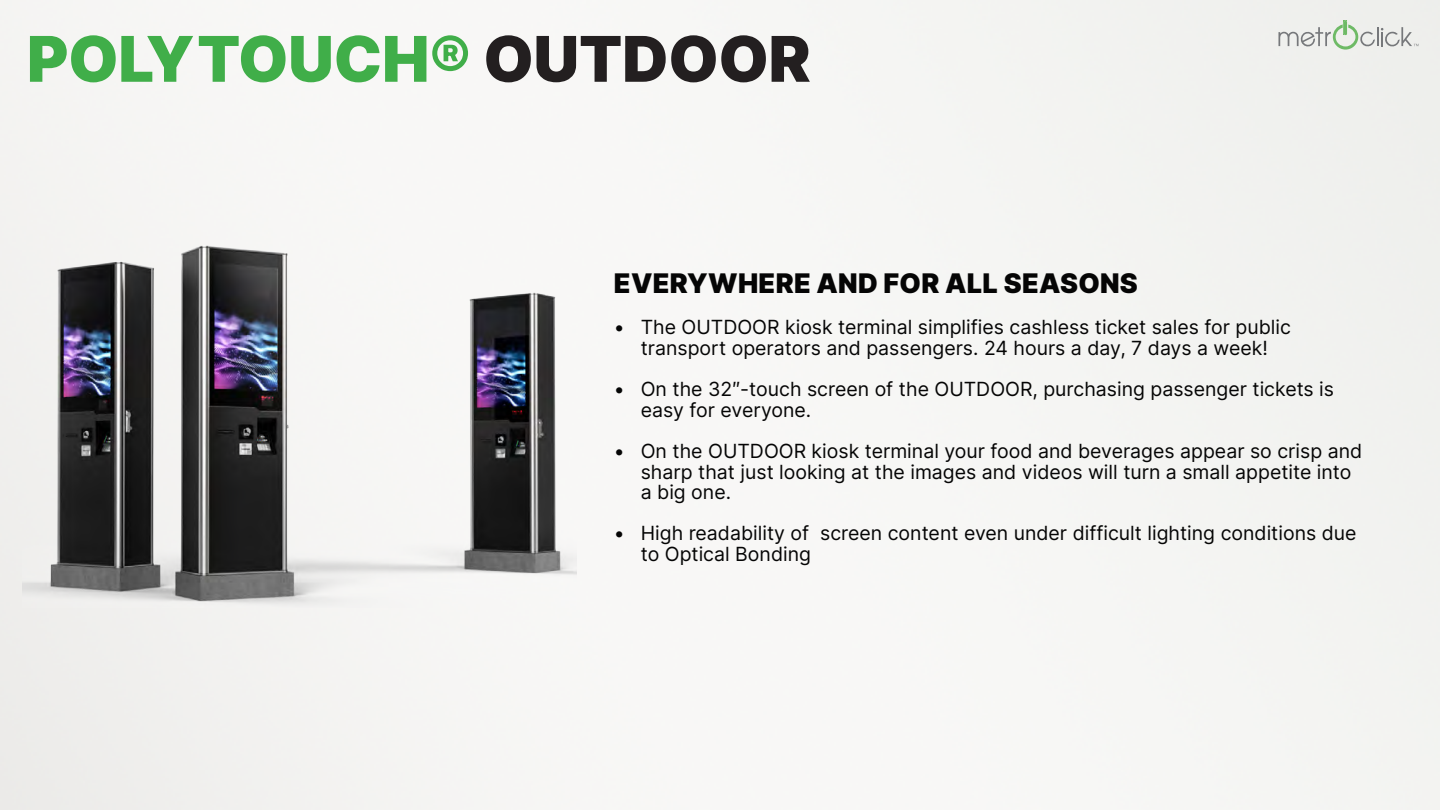
<style>
.page{position:relative;width:1440px;height:810px;background:#f6f5f4}
.page>*{position:absolute;margin:0;border:0;box-sizing:border-box;transform-origin:0 0}
.t1{font:900 63px "Inter";color:#40ae49}
.t2{font:900 27px "Inter";letter-spacing:.01em;color:#050505}
.t3{font:19.5px/20.5px "Inter";color:#050505}
.s1{color:#231f20}
</style>
<div class="page">
<hr style="left:1344px;top:21px;width:3px;height:14px;background:#6eba66;border-radius:2px">
<svg style="left:1278px;top:25px;width:140px;height:25px;background:#d4dad3"></svg>
<img style="left:23px;top:215px;width:554px;height:393px">
<p class="t1" style="left:27px;top:13px;width:785px">POLYTOUCH® <span class="s1">OUTDOOR</span></p>
<p class="t2" style="left:614px;top:264px;width:526px">EVERYWHERE AND FOR ALL SEASONS</p>
<p class="t3" style="left:614px;top:316px;width:679px;text-align:center">• The OUTDOOR kiosk terminal simplifies cashless ticket sales for public transport operators and passengers. 24 hours a day, 7 days a week!</p>
<p class="t3" style="left:641px;top:378px;width:695px;text-indent:-27px">• On the 32″-touch screen of the OUTDOOR, purchasing passenger tickets is easy for everyone.</p>
<p class="t3" style="left:641px;top:440px;width:723px;text-indent:-27px">• On the OUTDOOR kiosk terminal your food and beverages appear so crisp and sharp that just looking at the images and videos will turn a small appetite into a big one.</p>
<p class="t3" style="left:641px;top:523px;width:717px;text-indent:-27px">• High readability of screen content even under difficult lighting conditions due to Optical Bonding</p>
</div>
